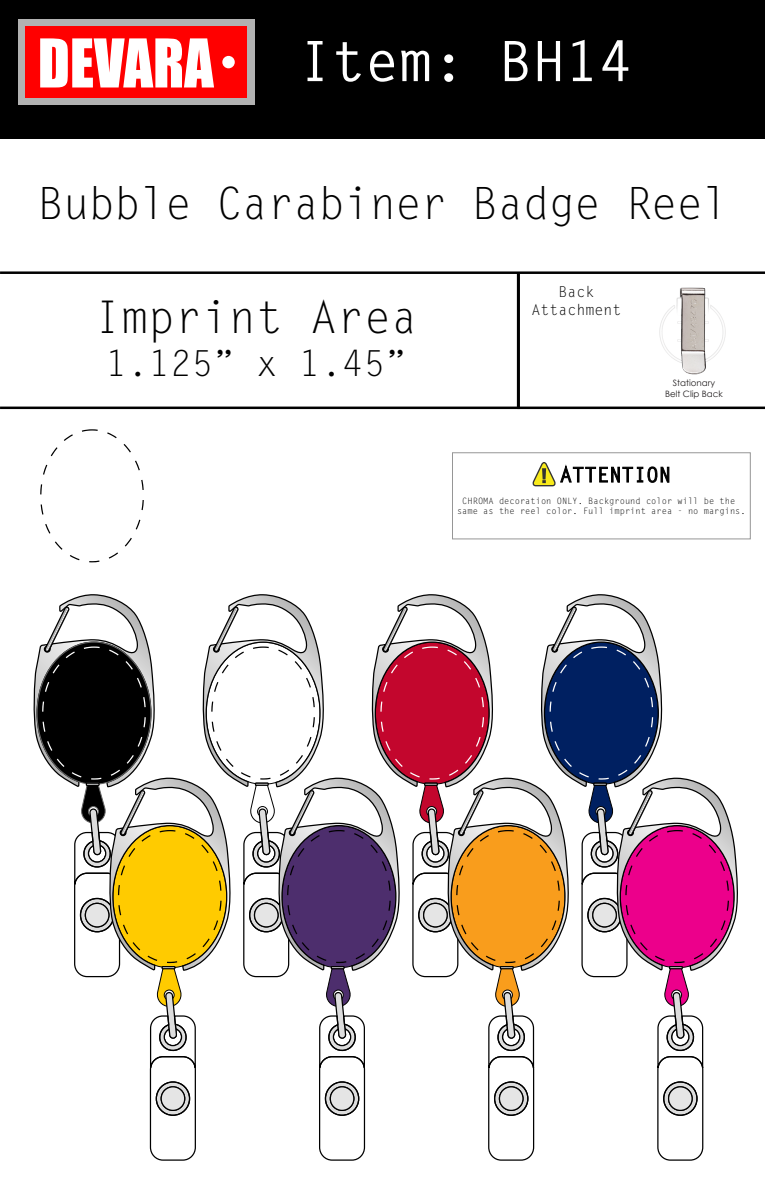
<style>
.page{position:relative;width:765px;height:1179px;background:#fff}
.page>*{position:absolute;margin:0;border:0;box-sizing:border-box;transform-origin:0 0}
.t1{font:62px "Impact";color:#fff;scale:.93 1}
.t2{font:700 55.75px "Letter Gothic Std";color:#fff}
.t3{font:45px "Letter Gothic Std";color:#000}
.t4{font:44.5px "Letter Gothic Std";letter-spacing:-.025em;color:#000}
.t5{font:35.88px "Letter Gothic Std";color:#000}
.t6{font:15px/18px "Letter Gothic Std";color:#000;text-align:center}
.t7{font:8.75px/10.5px "Letter Gothic Std";color:#000}
.t8{font:8.75px/10.5px "Century Gothic";color:#231f20;text-align:center}
.s1{color:#010101}
</style>
<div class="page">
<div style="left:0;top:0;width:765px;height:138px;background:#000"></div>
<div style="left:18px;top:19px;width:237px;height:86px;background:#b2b2b2"></div>
<div style="left:26px;top:26px;width:221px;height:72px;background:#f00"></div>
<div style="left:222px;top:56px;width:13px;height:12px;background:#fff;border-radius:50%"></div>
<hr style="left:517px;top:274px;width:3px;height:135px;background:#000">
<img style="left:659px;top:287px;width:67px;height:88px">
<hr style="left:0;top:271px;width:765px;height:3px;background:#000">
<hr style="left:0;top:406px;width:765px;height:3px;background:#000">
<svg style="left:532px;top:462px;width:137px;height:24px"></svg>
<div style="left:452px;top:452px;width:299px;height:87px;border:1px solid #969696"></div>
<svg style="left:40px;top:429px;width:104px;height:133px"></svg>
<svg style="left:33px;top:594px;width:705px;height:566px"></svg>
<h1 class="t1" style="left:38px;top:15px;width:191px">DEVARA</h1>
<h2 class="t2" style="left:298px;top:27px;width:336px">Item: BH14</h2>
<h3 class="t4" style="left:37px;top:178px;width:693px">Bubble Carabiner Badge Reel</h3>
<h3 class="t3" style="left:94px;top:291px;width:325px">Imprint Area</h3>
<h3 class="t5" style="left:106px;top:343px;width:303px">1.125” x 1.45”</h3>
<h3 class="t6" style="left:531px;top:283px;width:91px">Back<br>Attachment</h3>
<p class="t8" style="left:665px;top:377px;width:59px">Stationary<br>Belt Clip Back</p>
<p class="t7" style="left:457px;top:495px;width:290px;text-indent:5px"><span class="s1">CHROMA decoration ONLY.</span> Background color will be the same as the reel color. Full imprint area - no margins.</p>
</div>
